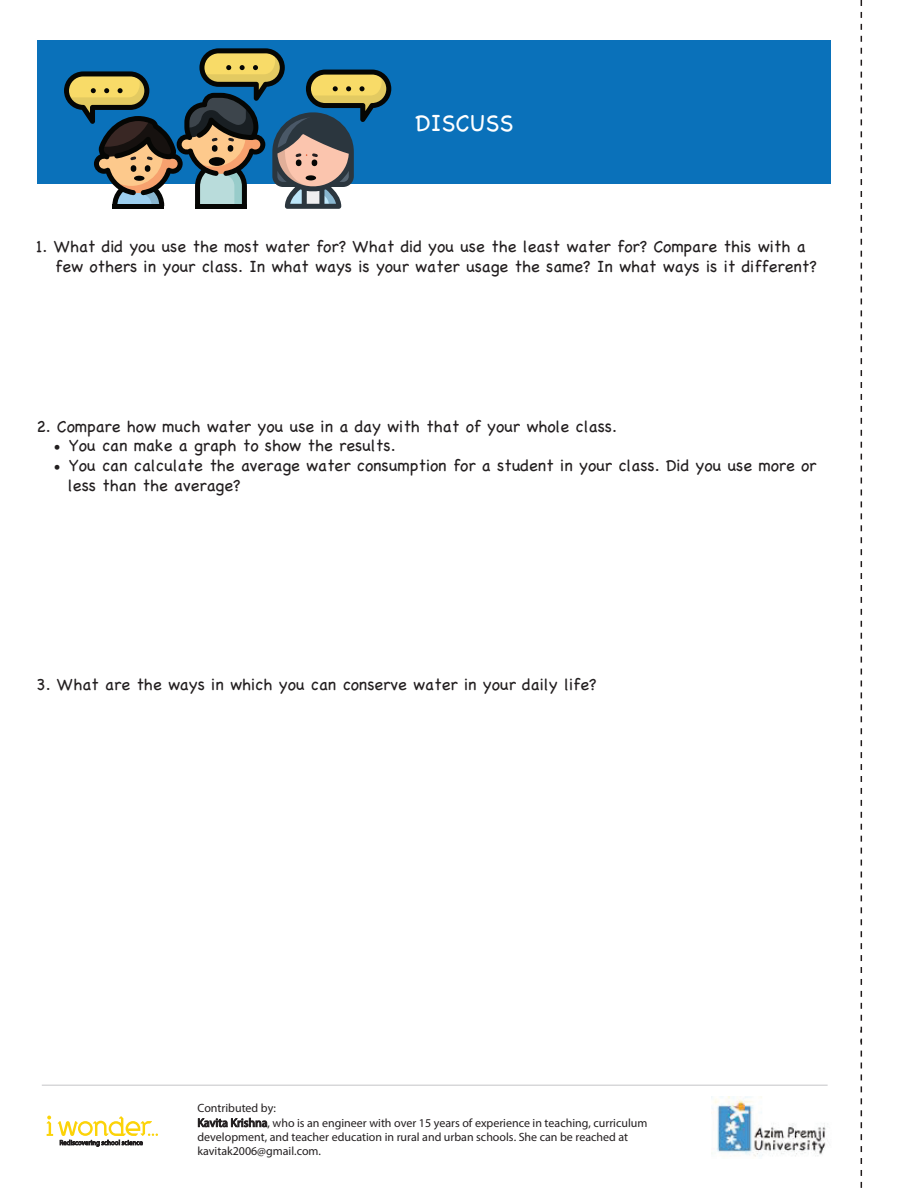
<style>
.page{position:relative;width:918px;height:1188px;background:#fff}
.page>*{position:absolute;margin:0;border:0;box-sizing:border-box;transform-origin:0 0}
.t1{font:24px "Chalkboard";color:#fff}
.t2{font:16.65px/20px "Chalkboard";color:#231f20}
.t3{font:12px/14.4px "Myriad Pro";color:#231f20}
.s1{font-size:12px}
</style>
<div class="page">
<div style="left:37px;top:40px;width:794px;height:144px;background:#0a71ba"></div>
<hr style="left:42px;top:1085px;width:786px;height:1px;background:#c4c5c7">
<img style="left:711px;top:1097px;width:115px;height:60px">
<svg style="left:47px;top:1116px;width:111px;height:30px"></svg>
<svg style="left:198px;top:1118px;width:69px;height:10px"></svg>
<svg style="left:64px;top:48px;width:327px;height:161px"></svg>
<svg style="left:860px;top:0;width:2px;height:1188px"></svg>
<h1 class="t1" style="left:416px;top:108px;width:99px">DISCUSS</h1>
<p class="t2" style="left:55px;top:237px;width:763px;text-indent:-19px">1. What did you use the most water for? What did you use the least water for? Compare this with a few others in your class. In what ways is your water usage the same? In what ways is it different?</p>
<p class="t2" style="left:36px;top:416px;width:582px">2. Compare how much water you use in a day with that of your whole class.</p>
<p class="t2" style="left:55px;top:436px;width:342px"><span class="s1">•</span> You can make a graph to show the results.</p>
<p class="t2" style="left:68px;top:456px;width:750px;text-indent:-13px"><span class="s1">•</span> You can calculate the average water consumption for a student in your class. Did you use more or less than the average?</p>
<p class="t2" style="left:36px;top:675px;width:562px">3. What are the ways in which you can conserve water in your daily life?</p>
<p class="t3" style="left:197px;top:1102px;width:452px">Contributed by:<br>Kavita Krishna, who is an engineer with over 15 years of experience in teaching, curriculum development, and teacher education in rural and urban schools. She can be reached at kavitak2006@gmail.com.</p>
</div>
